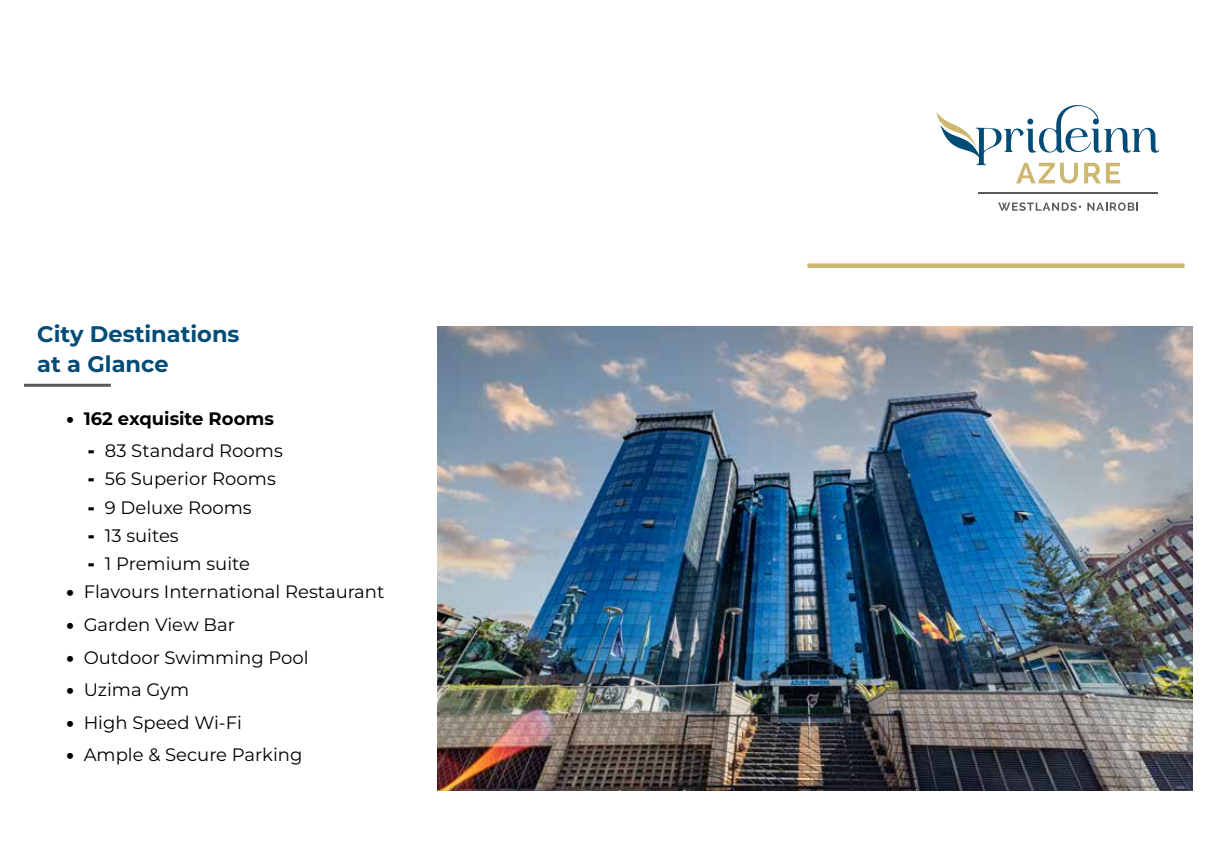
<style>
.page{position:relative;width:1217px;height:851px;background:#fff}
.page>*{position:absolute;margin:0;border:0;box-sizing:border-box;transform-origin:0 0}
.t1{font:700 22.5px/30px "Montserrat";color:#004c77}
.t2{font:18px "Montserrat";color:#000}
.t3{font:700 18px "Montserrat";color:#000}
.s1{font-weight:900}
</style>
<div class="page">
<img style="left:437px;top:326px;width:755px;height:464px">
<svg style="left:998px;top:202px;width:82px;height:9px"></svg>
<svg style="left:1087px;top:202px;width:50px;height:9px"></svg>
<hr style="left:978px;top:193px;width:179px;height:1px;background:#58595b">
<svg style="left:936px;top:105px;width:222px;height:78px"></svg>
<div style="left:807px;top:263px;width:377px;height:5px;background:#ceb770"></div>
<hr style="left:24px;top:383px;width:87px;height:3px;background:#58595b">
<p class="t1" style="left:37px;top:318px;width:204px">City Destinations at a Glance</p>
<p class="t3" style="left:67px;top:406px;width:209px"><span class="s1">•</span> 162 exquisite Rooms</p>
<p class="t2" style="left:88px;top:438px;width:196px"><span class="s1">-</span> 83 Standard Rooms</p>
<p class="t2" style="left:88px;top:467px;width:189px"><span class="s1">-</span> 56 Superior Rooms</p>
<p class="t2" style="left:88px;top:495px;width:165px"><span class="s1">-</span> 9 Deluxe Rooms</p>
<p class="t2" style="left:88px;top:523px;width:92px"><span class="s1">-</span> 13 suites</p>
<p class="t2" style="left:88px;top:551px;width:164px"><span class="s1">-</span> 1 Premium suite</p>
<p class="t2" style="left:67px;top:580px;width:319px"><span class="s1">•</span> Flavours International Restaurant</p>
<p class="t2" style="left:67px;top:612px;width:170px"><span class="s1">•</span> Garden View Bar</p>
<p class="t2" style="left:67px;top:645px;width:243px"><span class="s1">•</span> Outdoor Swimming Pool</p>
<p class="t2" style="left:67px;top:677px;width:124px"><span class="s1">•</span> Uzima Gym</p>
<p class="t2" style="left:67px;top:710px;width:177px"><span class="s1">•</span> High Speed Wi-Fi</p>
<p class="t2" style="left:67px;top:742px;width:237px"><span class="s1">•</span> Ample &amp; Secure Parking</p>
</div>
